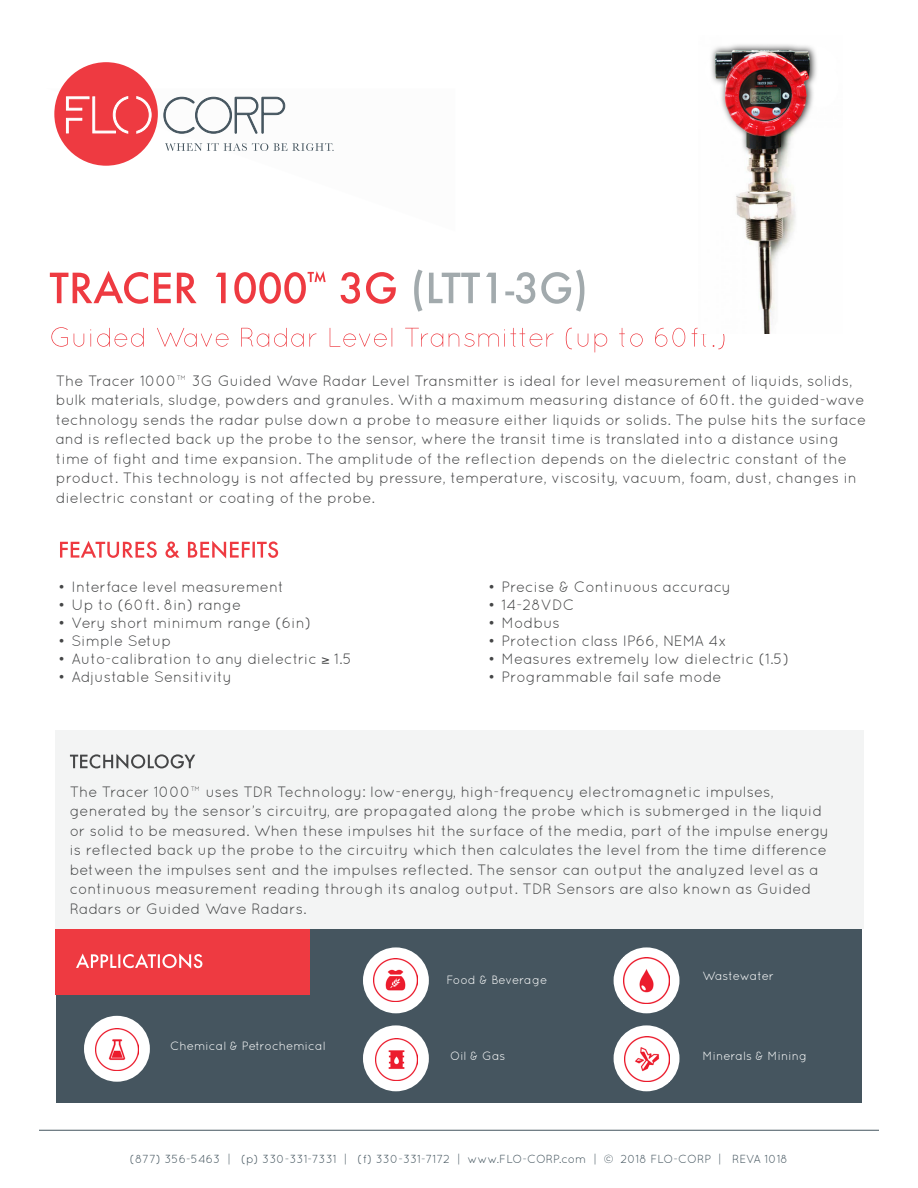
<style>
.page{position:relative;width:918px;height:1188px;background:#fff}
.page>*{position:absolute;margin:0;border:0;box-sizing:border-box;transform-origin:0 0}
.t1{font:15px/19.5px "Quicksand";color:#454647}
.t2{font:12px "Quicksand";color:#fff}
.t3{font:12px "Quicksand";letter-spacing:-.02em;color:#fff}
.t4{font:11.7px "Quicksand";color:#45555f}
</style>
<div class="page">
<hr style="left:39px;top:1130px;width:840px;height:1px;background:#45555f">
<svg style="left:51px;top:327px;width:673px;height:25px"></svg>
<svg style="left:414px;top:269px;width:170px;height:43px"></svg>
<svg style="left:50px;top:271px;width:346px;height:33px"></svg>
<div style="left:54px;top:62px;width:104px;height:104px;background:#ee3a41;border-radius:50%"></div>
<svg style="left:66px;top:96px;width:86px;height:38px"></svg>
<div style="left:128px;top:91px;width:8px;height:56px;background:#ee3a41"></div>
<svg style="left:163px;top:97px;width:122px;height:37px"></svg>
<svg style="left:165px;top:143px;width:169px;height:8px"></svg>
<svg style="left:60px;top:541px;width:218px;height:18px"></svg>
<div style="left:56px;top:731px;width:808px;height:198px;background:#f3f4f4"></div>
<div style="left:56px;top:929px;width:805px;height:173px;background:#45555f"></div>
<svg style="left:70px;top:754px;width:125px;height:15px"></svg>
<div style="left:56px;top:929px;width:254px;height:66px;background:#ee3a41"></div>
<svg style="left:76px;top:953px;width:126px;height:16px"></svg>
<div style="left:363px;top:947px;width:66px;height:66px;background:#fff;border-radius:50%"></div>
<div style="left:84px;top:1016px;width:66px;height:66px;background:#fff;border-radius:50%"></div>
<div style="left:614px;top:947px;width:65px;height:66px;background:#fff;border-radius:50%"></div>
<div style="left:363px;top:1025px;width:66px;height:66px;background:#fff;border-radius:50%"></div>
<div style="left:614px;top:1025px;width:65px;height:66px;background:#fff;border-radius:50%"></div>
<img style="left:699px;top:44px;width:118px;height:290px">
<img style="left:96px;top:1028px;width:42px;height:43px">
<img style="left:374px;top:958px;width:44px;height:44px">
<img style="left:376px;top:1039px;width:42px;height:42px">
<img style="left:624px;top:958px;width:46px;height:46px">
<img style="left:624px;top:1036px;width:46px;height:46px">
<p class="t1" style="left:56px;top:371px;width:812px">The Tracer 1000™ 3G Guided Wave Radar Level Transmitter is ideal for level measurement of liquids, solids, bulk materials, sludge, powders and granules. With a maximum measuring distance of 60ft. the guided-wave technology sends the radar pulse down a probe to measure either liquids or solids. The pulse hits the surface and is reflected back up the probe to the sensor, where the transit time is translated into a distance using time of fight and time expansion. The amplitude of the reflection depends on the dielectric constant of the product. This technology is not affected by pressure, temperature, viscosity, vacuum, foam, dust, changes in dielectric constant or coating of the probe.</p>
<p class="t1" style="left:58px;top:577px;width:228px">• Interface level measurement</p>
<p class="t1" style="left:58px;top:595px;width:185px">• Up to (60ft. 8in) range</p>
<p class="t1" style="left:58px;top:613px;width:255px">• Very short minimum range (6in)</p>
<p class="t1" style="left:58px;top:631px;width:115px">• Simple Setup</p>
<p class="t1" style="left:58px;top:649px;width:295px">• Auto-calibration to any dielectric ≥ 1.5</p>
<p class="t1" style="left:58px;top:667px;width:175px">• Adjustable Sensitivity</p>
<p class="t1" style="left:488px;top:577px;width:244px">• Precise &amp; Continuous accuracy</p>
<p class="t1" style="left:488px;top:595px;width:88px">• 14-28VDC</p>
<p class="t1" style="left:488px;top:613px;width:73px">• Modbus</p>
<p class="t1" style="left:488px;top:631px;width:241px">• Protection class IP66, NEMA 4x</p>
<p class="t1" style="left:488px;top:649px;width:303px">• Measures extremely low dielectric (1.5)</p>
<p class="t1" style="left:488px;top:667px;width:235px">• Programmable fail safe mode</p>
<p class="t1" style="left:70px;top:781px;width:761px">The Tracer 1000™ uses TDR Technology: low-energy, high-frequency electromagnetic impulses, generated by the sensor’s circuitry, are propagated along the probe which is submerged in the liquid or solid to be measured. When these impulses hit the surface of the media, part of the impulse energy is reflected back up the probe to the circuitry which then calculates the level from the time difference between the impulses sent and the impulses reflected. The sensor can output the analyzed level as a continuous measurement reading through its analog output. TDR Sensors are also known as Guided Radars or Guided Wave Radars.</p>
<p class="t2" style="left:170px;top:1039px;width:157px">Chemical &amp; Petrochemical</p>
<p class="t2" style="left:447px;top:973px;width:102px">Food &amp; Beverage</p>
<p class="t2" style="left:450px;top:1049px;width:57px">Oil &amp; Gas</p>
<p class="t3" style="left:703px;top:969px;width:73px">Wastewater</p>
<p class="t2" style="left:703px;top:1049px;width:106px">Minerals &amp; Mining</p>
<p class="t4" style="left:130px;top:1153px;width:660px">(877) 356-5463 | (p) 330-331-7331 | (f) 330-331-7172 | www.FLO-CORP.com | © 2018 FLO-CORP | REVA 1018</p>
</div>
